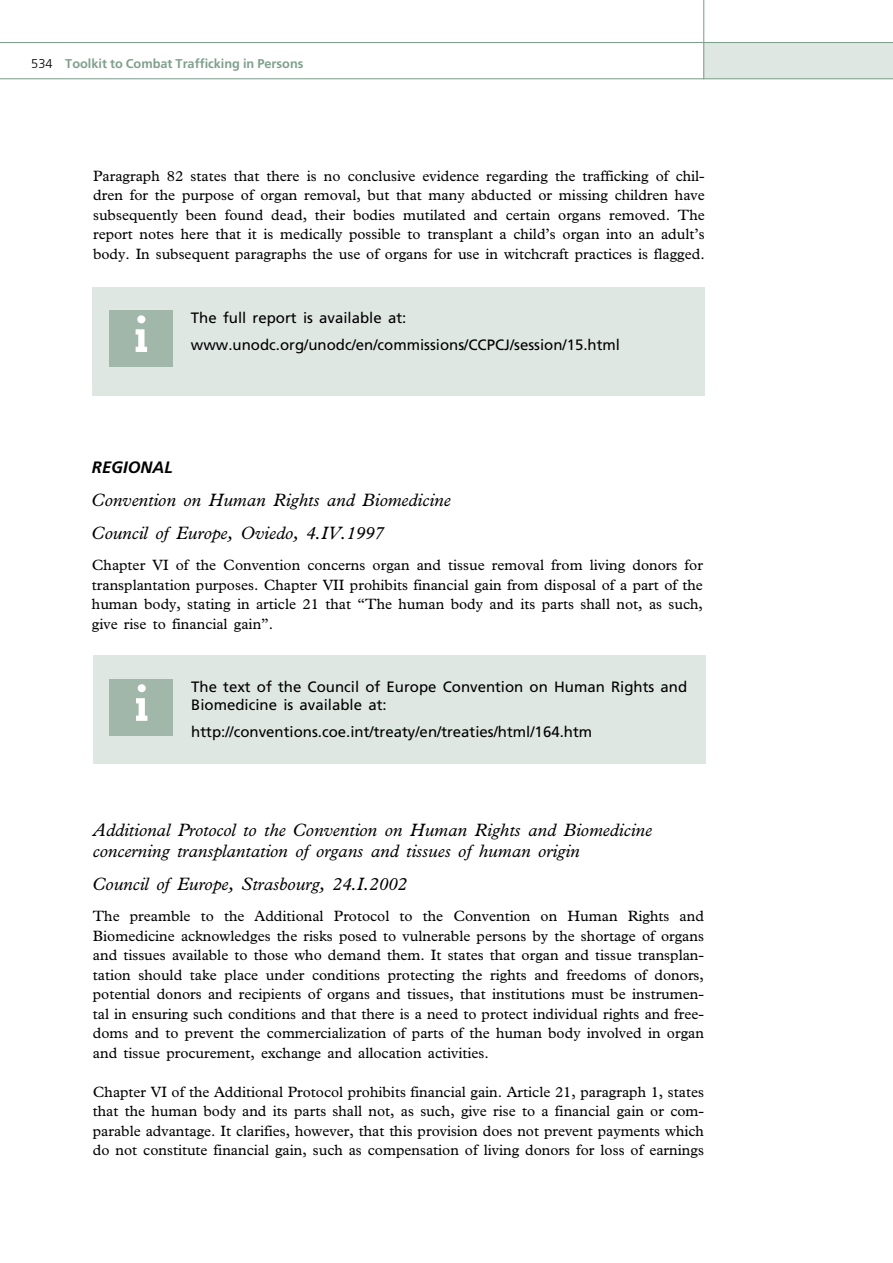
<style>
.page{position:relative;width:893px;height:1263px;background:#fff}
.page>*{position:absolute;margin:0;border:0;box-sizing:border-box;transform-origin:0 0}
.t1{font:700 54px "Beton EF";color:#fff}
.t2{font:italic 18px/33px "Plantin";color:#000}
.t3{font:italic 700 16.5px "Frutiger";color:#000}
.t4{font:15px/19.5px "Plantin";color:#000;text-align:justify}
.t5{font:15px/18px "Frutiger";color:#000}
.t6{font:700 12.75px "Frutiger";color:#80a08e}
.s1{font-weight:300;color:#000}
</style>
<div class="page">
<div style="left:704px;top:43px;width:189px;height:36px;background:#dfe7e3"></div>
<hr style="left:0;top:42px;width:893px;height:1px;background:#80a08e">
<hr style="left:0;top:78px;width:893px;height:1px;background:#80a08e">
<hr style="left:703px;top:0;width:1px;height:79px;background:#80a08e">
<div style="left:93px;top:287px;width:612px;height:108px;background:#dfe7e3"></div>
<div style="left:109px;top:310px;width:64px;height:56px;background:#a0b7aa"></div>
<div style="left:93px;top:656px;width:612px;height:108px;background:#dfe7e3"></div>
<div style="left:110px;top:679px;width:63px;height:56px;background:#a0b7aa"></div>
<p class="t6" style="left:31px;top:58px;width:274px"><span class="s1">534</span> Toolkit to Combat Trafficking in Persons</p>
<p class="t4" style="left:93px;top:167px;width:613px">Paragraph 82 states that there is no conclusive evidence regarding the trafficking of chil&shy;dren for the purpose of organ removal, but that many abducted or missing children have subsequently been found dead, their bodies mutilated and certain organs removed. The report notes here that it is medically possible to transplant a child’s organ into an adult’s body. In subsequent paragraphs the use of organs for use in witchcraft practices is flagged.</p>
<h1 class="t1" style="left:133px;top:316px;width:17px">i</h1>
<p class="t5" style="left:191px;top:310px;width:217px">The full report is available at:</p>
<p class="t5" style="left:191px;top:337px;width:431px">www.unodc.org/unodc/en/commissions/CCPCJ/session/15.html</p>
<p class="t3" style="left:92px;top:461px;width:82px">REGIONAL</p>
<p class="t2" style="left:92px;top:485px;width:360px">Convention on Human Rights and Biomedicine<br>Council of Europe, Oviedo, 4.IV.1997</p>
<p class="t4" style="left:92px;top:557px;width:613px">Chapter VI of the Convention concerns organ and tissue removal from living donors for transplantation purposes. Chapter VII prohibits financial gain from disposal of a part of the human body, stating in article 21 that “The human body and its parts shall not, as such, give rise to financial gain”.</p>
<h1 class="t1" style="left:134px;top:685px;width:17px">i</h1>
<p class="t5" style="left:191px;top:679px;width:497px">The text of the Council of Europe Convention on Human Rights and<br>Biomedicine is available at:</p>
<p class="t5" style="left:191px;top:724px;width:402px">http://conventions.coe.int/treaty/en/treaties/html/164.htm</p>
<p class="t2" style="left:93px;top:821px;width:561px;line-height:21px">Additional Protocol to the Convention on Human Rights and Biomedicine concerning transplantation of organs and tissues of human origin</p>
<p class="t2" style="left:93px;top:869px;width:315px">Council of Europe, Strasbourg, 24.I.2002</p>
<p class="t4" style="left:93px;top:908px;width:613px">The preamble to the Additional Protocol to the Convention on Human Rights and Biomedicine acknowledges the risks posed to vulnerable persons by the shortage of organs and tissues available to those who demand them. It states that organ and tissue transplan&shy;tation should take place under conditions protecting the rights and freedoms of donors, potential donors and recipients of organs and tissues, that institutions must be instrumen&shy;tal in ensuring such conditions and that there is a need to protect individual rights and free&shy;doms and to prevent the commercialization of parts of the human body involved in organ and tissue procurement, exchange and allocation activities.</p>
<p class="t4" style="left:93px;top:1083px;width:613px">Chapter VI of the Additional Protocol prohibits financial gain. Article 21, paragraph 1, states that the human body and its parts shall not, as such, give rise to a financial gain or com&shy;parable advantage. It clarifies, however, that this provision does not prevent payments which do not constitute financial gain, such as compensation of living donors for loss of earnings</p>
</div>
